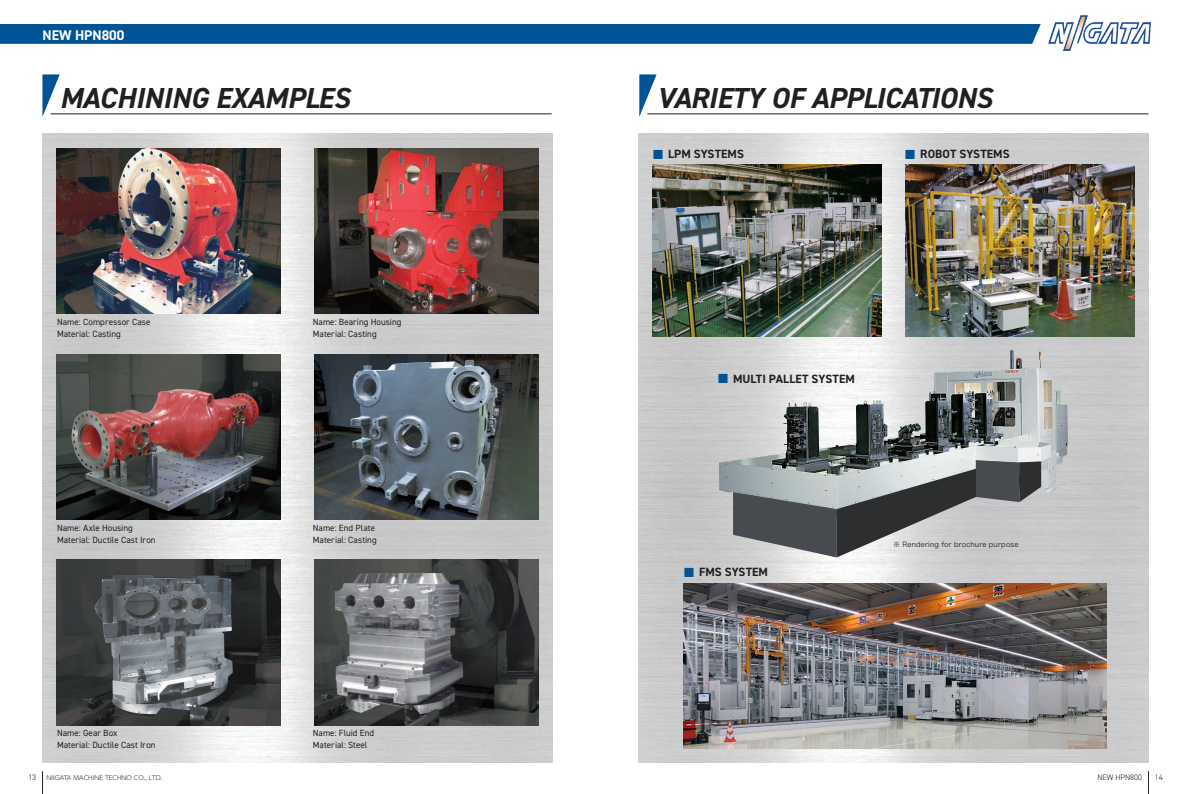
<style>
.page{position:relative;width:1191px;height:794px;background:#fff}
.page>*{position:absolute;margin:0;border:0;box-sizing:border-box;transform-origin:0 0}
.t1{font:italic 700 29px "DIN2014";letter-spacing:-.01em;color:#231f20}
.t2{font:700 14px "DIN2014";color:#fff}
.t3{font:700 12px "DIN2014";letter-spacing:.005em;color:#231f20}
.t4{font:9px/12px "DIN2014";color:#231f20}
.t5{font:300 8px "DIN2014";color:#231f20}
.t6{font:7px "Hira Kaku Std W3";letter-spacing:.02em;color:#231f20}
.t7{font:300 6px "UD Shin Go NT Pr 6";color:#231f20}
.s1{font-family:"Hira Kaku Std W4";font-weight:400;color:#005495}
</style>
<div class="page">
<img style="left:43px;top:134px;width:510px;height:629px">
<img style="left:638px;top:134px;width:510px;height:629px">
<hr style="left:51px;top:114px;width:500px;height:1px;background:#231f20">
<img style="left:1048px;top:15px;width:103px;height:36px">
<div style="left:0;top:24px;width:1040px;height:20px;background:#005495"></div>
<svg style="left:42px;top:74px;width:18px;height:43px"></svg>
<hr style="left:647px;top:114px;width:501px;height:1px;background:#231f20">
<svg style="left:639px;top:74px;width:17px;height:43px"></svg>
<img style="left:57px;top:148px;width:224px;height:165px">
<img style="left:315px;top:148px;width:224px;height:165px">
<img style="left:652px;top:165px;width:229px;height:171px">
<img style="left:905px;top:165px;width:229px;height:171px">
<img style="left:57px;top:354px;width:224px;height:165px">
<img style="left:315px;top:354px;width:224px;height:166px">
<img style="left:57px;top:560px;width:224px;height:165px">
<img style="left:315px;top:560px;width:224px;height:165px">
<img style="left:683px;top:583px;width:423px;height:165px">
<img style="left:719px;top:350px;width:349px;height:205px">
<svg style="left:733px;top:460px;width:308px;height:97px;background:#898c8e"></svg>
<svg style="left:42px;top:771px;width:1px;height:23px"></svg>
<svg style="left:1148px;top:771px;width:1px;height:23px"></svg>
<h2 class="t2" style="left:43px;top:26px;width:83px">NEW HPN800</h2>
<h1 class="t1" style="left:60px;top:78px;width:291px">MACHINING EXAMPLES</h1>
<h1 class="t1" style="left:657px;top:78px;width:337px">VARIETY OF APPLICATIONS</h1>
<p class="t4" style="left:57px;top:316px;width:95px">Name: Compressor Case<br>Material: Casting</p>
<p class="t4" style="left:313px;top:316px;width:90px">Name: Bearing Housing<br>Material: Casting</p>
<p class="t4" style="left:57px;top:521px;width:100px">Name: Axle Housing<br>Material: Ductile Cast Iron</p>
<p class="t4" style="left:313px;top:521px;width:65px">Name: End Plate<br>Material: Casting</p>
<p class="t4" style="left:57px;top:727px;width:100px">Name: Gear Box<br>Material: Ductile Cast Iron</p>
<p class="t4" style="left:313px;top:727px;width:63px">Name: Fluid End<br>Material: Steel</p>
<h3 class="t3" style="left:652px;top:146px;width:93px"><span class="s1">■</span> LPM SYSTEMS</h3>
<h3 class="t3" style="left:904px;top:146px;width:107px"><span class="s1">■</span> ROBOT SYSTEMS</h3>
<h3 class="t3" style="left:717px;top:371px;width:139px"><span class="s1">■</span> MULTI PALLET SYSTEM</h3>
<h3 class="t3" style="left:683px;top:564px;width:86px"><span class="s1">■</span> FMS SYSTEM</h3>
<p class="t6" style="left:893px;top:539px;width:127px">※ Rendering for brochure purpose</p>
<p class="t5" style="left:28px;top:772px;width:9px">13</p>
<p class="t7" style="left:47px;top:772px;width:117px">NIIGATA MACHINE TECHNO CO., LTD.</p>
<p class="t5" style="left:1097px;top:772px;width:46px">NEW HPN800</p>
<p class="t5" style="left:1154px;top:772px;width:9px">14</p>
</div>
